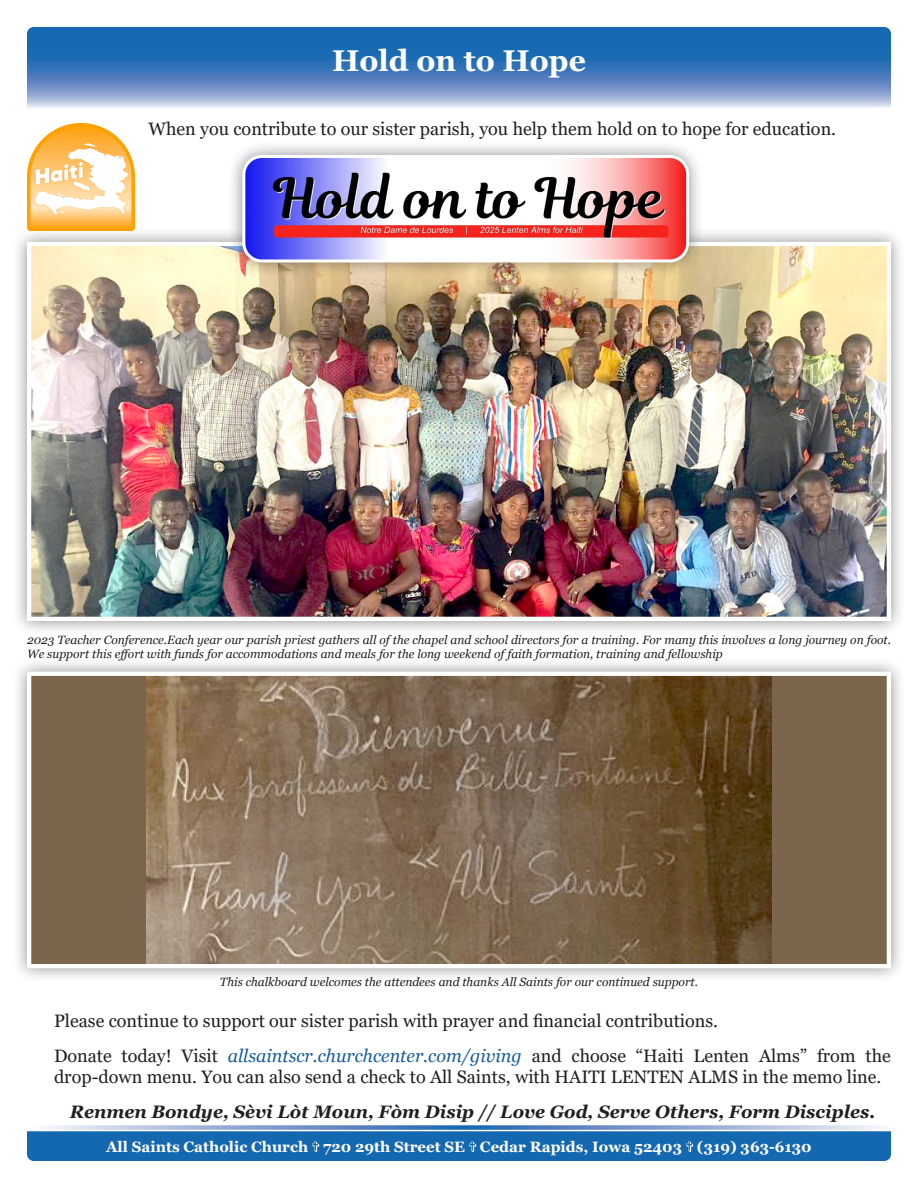
<style>
.page{position:relative;width:918px;height:1188px;background:#fff}
.page>*{position:absolute;margin:0;border:0;box-sizing:border-box;transform-origin:0 0}
.t1{font:700 30px "Georgia";color:#fff}
.t2{font:18px/21.6px "Georgia";color:#231f20}
.t3{font:italic 700 18px "Georgia";color:#231f20}
.t4{font:700 15px "Georgia";color:#fff}
.t5{font:italic 12px/14.4px "Georgia";color:#231f20}
.s1{font-style:italic;color:#175d9e}
</style>
<div class="page">
<svg style="left:45px;top:1125px;width:836px;height:5px;background:#93add6"></svg>
<div style="left:27px;top:1131px;width:864px;height:30px;background:#1468b0"></div>
<div style="left:12px;top:227px;width:894px;height:409px;background:#231f20;opacity:.5"></div>
<img style="left:32px;top:247px;width:854px;height:369px">
<div style="left:27px;top:242px;width:864px;height:379px;border:4px solid #fff"></div>
<div style="left:12px;top:656px;width:894px;height:328px;background:#231f20;opacity:.5"></div>
<div style="left:29px;top:674px;width:860px;height:292px;background:#7b654d"></div>
<img style="left:147px;top:677px;width:624px;height:286px">
<div style="left:27px;top:672px;width:864px;height:296px;border:4px solid #fff"></div>
<svg style="left:27px;top:27px;width:864px;height:81px;background:#4c83c0"></svg>
<svg style="left:27px;top:123px;width:108px;height:108px"></svg>
<div style="left:227px;top:140px;width:477px;height:137px;background:#231f20;opacity:.5"></div>
<img style="left:244px;top:156px;width:444px;height:105px">
<div style="left:242px;top:155px;width:447px;height:107px;border:3px solid #fff;border-radius:18px"></div>
<p class="t1" style="left:332px;top:42px;width:255px">Hold on to Hope</p>
<p class="t2" style="left:148px;top:118px;width:689px">When you contribute to our sister parish, you help them hold on to hope for education.</p>
<p class="t5" style="left:27px;top:632px;width:866px">2023 Teacher Conference.Each year our parish priest gathers all of the chapel and school directors for a training. For many this involves a long journey on foot.<br>We support this effort with funds for accommodations and meals for the long weekend of faith formation, training and fellowship</p>
<p class="t5" style="left:220px;top:975px;width:480px">This chalkboard welcomes the attendees and thanks All Saints for our continued support.</p>
<p class="t2" style="left:54px;top:1010px;width:666px">Please continue to support our sister parish with prayer and financial contributions.</p>
<p class="t2" style="left:54px;top:1045px;width:838px">Donate today! Visit <span class="s1">allsaintscr.churchcenter.com/giving</span> and choose “Haiti Lenten Alms” from the drop-down menu. You can also send a check to All Saints, with HAITI LENTEN ALMS in the memo line.</p>
<p class="t3" style="left:70px;top:1100px;width:807px">Renmen Bondye, Sèvi Lòt Moun, Fòm Disip // Love God, Serve Others, Form Disciples.</p>
<p class="t4" style="left:106px;top:1137px;width:707px">All Saints Catholic Church 720 29th Street SE Cedar Rapids, Iowa 52403 (319) 363-6130</p>
</div>
